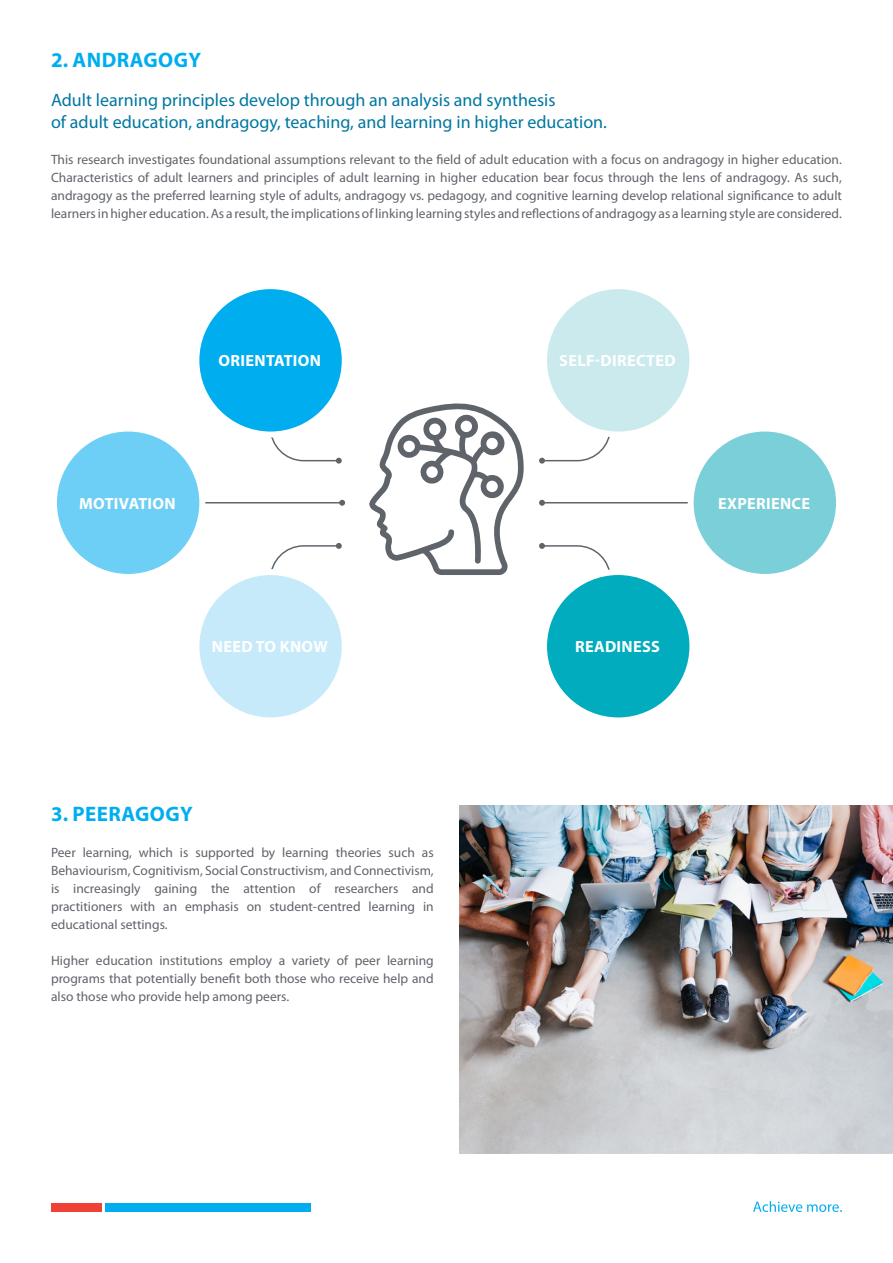
<style>
.page{position:relative;width:893px;height:1263px;background:#fff}
.page>*{position:absolute;margin:0;border:0;box-sizing:border-box;transform-origin:0 0}
.t1{font:700 21px "Myriad Pro";letter-spacing:.02em;color:#00aeef}
.t2{font:18px/21.6px "Myriad Pro";color:#0077a0}
.t3{font:700 16.2px "Myriad Pro";letter-spacing:.02em;color:#fff}
.t4{font:13.5px/18px "Myriad Pro";color:#5f636a;text-align:justify}
</style>
<div class="page">
<div style="left:51px;top:1203px;width:50px;height:9px;background:#ef4136"></div>
<div style="left:106px;top:1203px;width:205px;height:9px;background:#00aeef"></div>
<svg style="left:753px;top:1201px;width:89px;height:11px"></svg>
<svg style="left:369px;top:403px;width:155px;height:172px"></svg>
<hr style="left:128px;top:502px;width:214px;height:1px;background:#5f636a">
<svg style="left:339px;top:500px;width:6px;height:6px"></svg>
<hr style="left:542px;top:502px;width:214px;height:1px;background:#5f636a">
<svg style="left:539px;top:500px;width:6px;height:6px"></svg>
<svg style="left:271px;top:437px;width:71px;height:27px"></svg>
<svg style="left:271px;top:543px;width:71px;height:26px"></svg>
<svg style="left:539px;top:436px;width:71px;height:28px"></svg>
<svg style="left:539px;top:543px;width:71px;height:27px"></svg>
<div style="left:544px;top:286px;width:148px;height:148px;background:#caeaed;border-radius:50%"></div>
<div style="left:541px;top:283px;width:154px;height:154px;border:6px solid #fff;border-radius:50%"></div>
<div style="left:196px;top:286px;width:149px;height:148px;background:#00aeef;border-radius:50%"></div>
<div style="left:193px;top:283px;width:155px;height:154px;border:6px solid #fff;border-radius:50%"></div>
<div style="left:544px;top:572px;width:148px;height:148px;background:#00acbd;border-radius:50%"></div>
<div style="left:541px;top:569px;width:154px;height:154px;border:6px solid #fff;border-radius:50%"></div>
<div style="left:196px;top:572px;width:149px;height:148px;background:#c7eafb;border-radius:50%"></div>
<div style="left:193px;top:569px;width:155px;height:154px;border:6px solid #fff;border-radius:50%"></div>
<div style="left:691px;top:429px;width:148px;height:148px;background:#7bcfd9;border-radius:50%"></div>
<div style="left:688px;top:426px;width:154px;height:154px;border:6px solid #fff;border-radius:50%"></div>
<div style="left:54px;top:429px;width:148px;height:148px;background:#6dcff6;border-radius:50%"></div>
<div style="left:51px;top:426px;width:154px;height:154px;border:6px solid #fff;border-radius:50%"></div>
<img style="left:459px;top:806px;width:434px;height:348px">
<h1 class="t1" style="left:51px;top:46px;width:152px">2. ANDRAGOGY</h1>
<h2 class="t2" style="left:51px;top:89px;width:557px">Adult learning principles develop through an analysis and synthesis<br>of adult education, andragogy, teaching, and learning in higher education.</h2>
<p class="t4" style="left:51px;top:150px;width:792px">This research investigates foundational assumptions relevant to the field of adult education with a focus on andragogy in higher education.<br>Characteristics of adult learners and principles of adult learning in higher education bear focus through the lens of andragogy. As such, andragogy as the preferred learning style of adults, andragogy vs. pedagogy, and cognitive learning develop relational significance to adult learners in higher education. As a result, the implications of linking learning styles and reflections of andragogy as a learning style are considered.</p>
<p class="t3" style="left:219px;top:350px;width:104px">ORIENTATION</p>
<p class="t3" style="left:559px;top:350px;width:118px">SELF-DIRECTED</p>
<p class="t3" style="left:79px;top:493px;width:98px">MOTIVATION</p>
<p class="t3" style="left:718px;top:493px;width:94px">EXPERIENCE</p>
<p class="t3" style="left:212px;top:636px;width:118px">NEED TO KNOW</p>
<p class="t3" style="left:575px;top:636px;width:86px">READINESS</p>
<h1 class="t1" style="left:51px;top:801px;width:143px">3. PEERAGOGY</h1>
<p class="t4" style="left:51px;top:844px;width:384px">Peer learning, which is supported by learning theories such as Behaviourism, Cognitivism, Social Constructivism, and Connectivism, is increasingly gaining the attention of researchers and practitioners with an emphasis on student-centred learning in educational settings.</p>
<p class="t4" style="left:51px;top:952px;width:384px">Higher education institutions employ a variety of peer learning programs that potentially benefit both those who receive help and also those who provide help among peers.</p>
</div>
